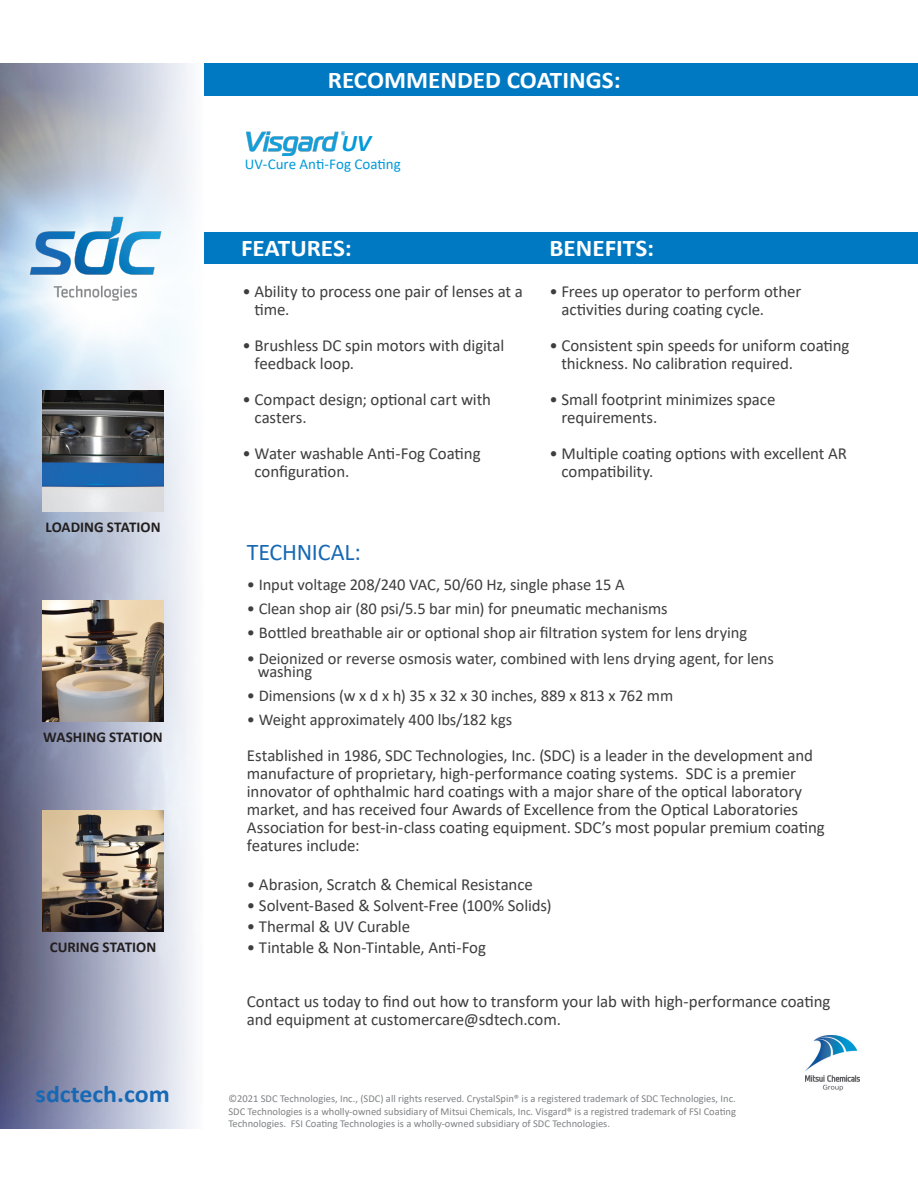
<style>
.page{position:relative;width:918px;height:1188px;background:#fff}
.page>*{position:absolute;margin:0;border:0;box-sizing:border-box;transform-origin:0 0}
.t1{font:700 24px "Calibri";color:#fff;scale:1.05 1}
.t2{font:700 24px "Calibri";color:#1768b4;scale:1.08 1}
.Bullets_1{font:24px "Calibri";letter-spacing:-.01em;color:#1768b4}
.Bullets_1-2{font:italic 700 24px "Calibri";color:#009ad9}
.Bullets_1-3{font:16.8px/18px "Calibri";letter-spacing:-.005em;color:#3e3e3f}
.Bullets_1-4{font:16.5px "Calibri";letter-spacing:-.01em;color:#3e3e3f}
.Bullets_1-5{font:700 15px "Calibri";color:#231f20}
.Bullets_1-6{font:15px "Calibri";color:#009ad9}
.t3{font:10.5px/12.6px "Calibri";color:#808285}
</style>
<div class="page">
<div style="left:204px;top:63px;width:714px;height:33px;background:#0079c2"></div>
<img style="left:0;top:63px;width:194px;height:1066px">
<div style="left:204px;top:232px;width:714px;height:31px;background:#0079c2"></div>
<img style="left:29px;top:215px;width:134px;height:86px">
<img style="left:42px;top:600px;width:122px;height:122px">
<img style="left:42px;top:390px;width:122px;height:122px">
<img style="left:42px;top:810px;width:122px;height:122px">
<img style="left:805px;top:1035px;width:54px;height:56px">
<img style="left:246px;top:131px;width:98px;height:24px">
<p class="Bullets_1-5" style="left:45px;top:517px;width:117px">LOADING STATION</p>
<p class="Bullets_1-5" style="left:43px;top:726px;width:121px">WASHING STATION</p>
<p class="Bullets_1-5" style="left:50px;top:937px;width:108px">CURING STATION</p>
<p class="t2" style="left:36px;top:1077px;width:126px">sdctech.com</p>
<p class="t1" style="left:328px;top:63px;width:280px">RECOMMENDED COATINGS:</p>
<p class="Bullets_1-2" style="left:342px;top:126px;width:31px">UV</p>
<p class="Bullets_1-6" style="left:245px;top:154px;width:157px">UV-Cure Anti-Fog Coating</p>
<p class="t1" style="left:241px;top:231px;width:107px">FEATURES:</p>
<p class="t1" style="left:549px;top:231px;width:101px">BENEFITS:</p>
<p class="Bullets_1-3" style="left:255px;top:282px;width:270px;text-indent:-12px">• Ability to process one pair of lenses at a time.</p>
<p class="Bullets_1-3" style="left:255px;top:336px;width:251px;text-indent:-12px">• Brushless DC spin motors with digital feedback loop.</p>
<p class="Bullets_1-3" style="left:255px;top:390px;width:238px;text-indent:-12px">• Compact design; optional cart with casters.</p>
<p class="Bullets_1-3" style="left:255px;top:444px;width:228px;text-indent:-12px">• Water washable Anti-Fog Coating configuration.</p>
<p class="Bullets_1-3" style="left:561px;top:282px;width:241px;text-indent:-12px">• Frees up operator to perform other activities during coating cycle.</p>
<p class="Bullets_1-3" style="left:561px;top:336px;width:290px;text-indent:-12px">• Consistent spin speeds for uniform coating thickness. No calibration required.</p>
<p class="Bullets_1-3" style="left:561px;top:390px;width:215px;text-indent:-12px">• Small footprint minimizes space requirements.</p>
<p class="Bullets_1-3" style="left:561px;top:444px;width:287px;text-indent:-12px">• Multiple coating options with excellent AR compatibility.</p>
<p class="Bullets_1" style="left:247px;top:536px;width:115px">TECHNICAL:</p>
<p class="Bullets_1-4" style="left:247px;top:573px;width:379px">• Input voltage 208/240 VAC, 50/60 Hz, single phase 15 A</p>
<p class="Bullets_1-4" style="left:247px;top:597px;width:422px">• Clean shop air (80 psi/5.5 bar min) for pneumatic mechanisms</p>
<p class="Bullets_1-4" style="left:247px;top:621px;width:502px">• Bottled breathable air or optional shop air filtration system for lens drying</p>
<p class="Bullets_1-4" style="left:247px;top:647px;width:528px">• Deionized or reverse osmosis water, combined with lens drying agent, for lens</p>
<p class="Bullets_1-4" style="left:258px;top:660px;width:56px">washing</p>
<p class="Bullets_1-4" style="left:247px;top:684px;width:428px">• Dimensions (w x d x h) 35 x 32 x 30 inches, 889 x 813 x 762 mm</p>
<p class="Bullets_1-4" style="left:247px;top:708px;width:267px">• Weight approximately 400 lbs/182 kgs</p>
<p class="Bullets_1-3" style="left:247px;top:746px;width:579px">Established in 1986, SDC Technologies, Inc. (SDC) is a leader in the development and manufacture of proprietary, high-performance coating systems. SDC is a premier innovator of ophthalmic hard coatings with a major share of the optical laboratory market, and has received four Awards of Excellence from the Optical Laboratories Association for best-in-class coating equipment. SDC’s most popular premium coating features include:</p>
<p class="Bullets_1-3" style="left:247px;top:875px;width:287px">• Abrasion, Scratch &amp; Chemical Resistance</p>
<p class="Bullets_1-3" style="left:247px;top:896px;width:306px">• Solvent-Based &amp; Solvent-Free (100% Solids)</p>
<p class="Bullets_1-3" style="left:247px;top:917px;width:165px">• Thermal &amp; UV Curable</p>
<p class="Bullets_1-3" style="left:247px;top:938px;width:241px">• Tintable &amp; Non-Tintable, Anti-Fog</p>
<p class="Bullets_1-3" style="left:247px;top:992px;width:585px">Contact us today to find out how to transform your lab with high-performance coating and equipment at customercare@sdtech.com.</p>
<p class="t3" style="left:228px;top:1092px;width:509px">©2021 SDC Technologies, Inc., (SDC) all rights reserved. CrystalSpin® is a registered trademark of SDC Technologies, Inc.</p>
<p class="t3" style="left:228px;top:1105px;width:509px">SDC Technologies is a wholly-owned subsidiary of Mitsui Chemicals, Inc. Visgard® is a registred trademark of FSI Coating<br>Technologies. FSI Coating Technologies is a wholly-owned subsidiary of SDC Technologies.</p>
</div>
